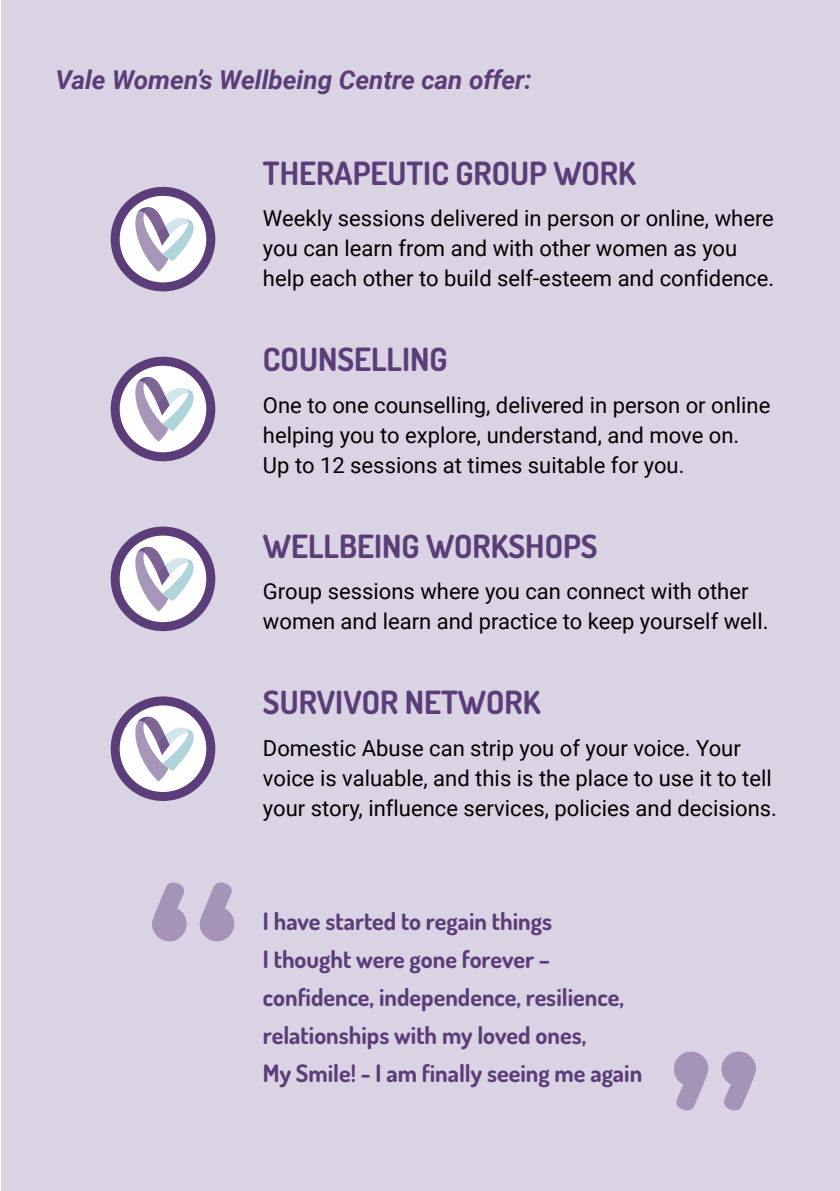
<style>
.page{position:relative;width:840px;height:1191px;background:#fff}
.page>*{position:absolute;margin:0;border:0;box-sizing:border-box;transform-origin:0 0}
.t1{font:700 256px "Dosis";color:#a594b8}
.t2{font:700 32px "Dosis";color:#5b3d79}
.t3{font:italic 700 26px "Roboto";color:#5b3d79}
.t4{font:700 24px/38px "Dosis";color:#5b3d79}
.t5{font:22px/30px "Roboto";color:#000}
</style>
<div class="page">
<div style="left:1px;top:0;width:838px;height:1191px;background:#dad3e3"></div>
<svg style="left:115px;top:191px;width:96px;height:96px;background:#cfc7d8"></svg>
<svg style="left:130px;top:206px;width:65px;height:66px;background:#d7d6e2"></svg>
<div style="left:111px;top:187px;width:104px;height:104px;border:9px solid #5b3d79;border-radius:50%"></div>
<svg style="left:115px;top:361px;width:96px;height:96px;background:#d0c8d9"></svg>
<svg style="left:130px;top:376px;width:65px;height:65px;background:#d7d6e2"></svg>
<div style="left:111px;top:357px;width:104px;height:104px;border:9px solid #5b3d79;border-radius:50%"></div>
<svg style="left:115px;top:531px;width:96px;height:95px;background:#d1c8d9"></svg>
<svg style="left:130px;top:546px;width:65px;height:65px;background:#d7d6e2"></svg>
<div style="left:111px;top:526px;width:104px;height:105px;border:9px solid #5b3d79;border-radius:50%"></div>
<svg style="left:115px;top:701px;width:96px;height:95px;background:#d1c8d9"></svg>
<svg style="left:130px;top:716px;width:65px;height:65px;background:#d7d6e2"></svg>
<div style="left:111px;top:696px;width:104px;height:105px;border:9px solid #5b3d79;border-radius:50%"></div>
<p class="t3" style="left:55px;top:62px;width:477px">Vale Women’s Wellbeing Centre can offer:</p>
<p class="t2" style="left:263px;top:151px;width:374px">THERAPEUTIC GROUP WORK</p>
<p class="t5" style="left:263px;top:203px;width:512px">Weekly sessions delivered in person or online, where you can learn from and with other women as you help each other to build self-esteem and confidence.</p>
<p class="t2" style="left:263px;top:338px;width:186px">COUNSELLING</p>
<p class="t5" style="left:263px;top:389px;width:508px">One to one counselling, delivered in person or online helping you to explore, understand, and move on.<br>Up to 12 sessions at times suitable for you.</p>
<p class="t2" style="left:263px;top:524px;width:336px">WELLBEING WORKSHOPS</p>
<p class="t5" style="left:263px;top:575px;width:506px">Group sessions where you can connect with other women and learn and practice to keep yourself well.</p>
<p class="t1" style="left:146px;top:801px;width:96px">“</p>
<p class="t2" style="left:263px;top:680px;width:279px">SURVIVOR NETWORK</p>
<p class="t5" style="left:263px;top:732px;width:515px">Domestic Abuse can strip you of your voice. Your voice is valuable, and this is the place to use it to tell your story, influence services, policies and decisions.</p>
<p class="t4" style="left:263px;top:901px;width:380px">I have started to regain things<br>I thought were gone forever – confidence, independence, resilience, relationships with my loved ones,<br>My Smile! - I am finally seeing me again</p>
<p class="t1" style="left:666px;top:970px;width:95px">”</p>
</div>
